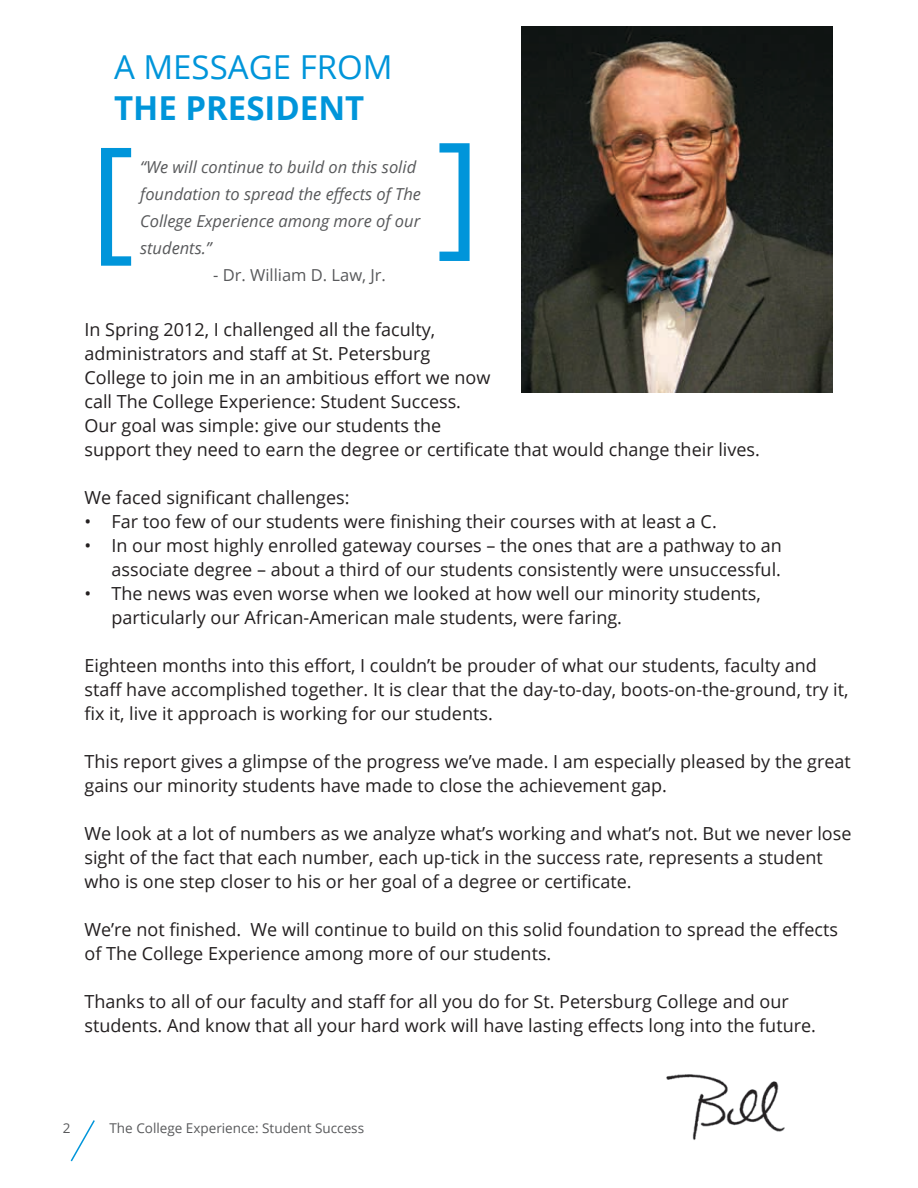
<style>
.page{position:relative;width:918px;height:1188px;background:#fff}
.page>*{position:absolute;margin:0;border:0;box-sizing:border-box;transform-origin:0 0}
.t1{font:135px "Open Sans";color:#0095da}
.t2{font:33px "Open Sans";color:#0095da}
.t3{font:700 33px "Open Sans";color:#0095da}
.t4{font:18px/24px "Open Sans";color:#231f20}
.t5{font:italic 16.5px/27px "Open Sans";color:#58595b}
.t6{font:16.5px "Open Sans";color:#58595b}
.t7{font:13.5px "Open Sans";color:#58595b}
</style>
<div class="page">
<svg style="left:70px;top:1120px;width:25px;height:42px"></svg>
<img style="left:666px;top:1074px;width:119px;height:66px">
<img style="left:521px;top:26px;width:312px;height:366px">
<h2 class="t2" style="left:114px;top:45px;width:280px">A MESSAGE FROM</h2>
<h2 class="t3" style="left:114px;top:84px;width:252px">THE PRESIDENT</h2>
<h1 class="t1" style="left:90px;top:103px;width:46px">[</h1>
<p class="t5" style="left:140px;top:153px;width:282px">“We will continue to build on this solid foundation to spread the effects of The<br>College Experience among more of our students.”</p>
<p class="t6" style="left:213px;top:264px;width:174px">- Dr. William D. Law, Jr.</p>
<p class="t4" style="left:84px;top:317px;width:677px">In Spring 2012, I challenged all the faculty,<br>administrators and staff at St. Petersburg<br>College to join me in an ambitious effort we now<br>call The College Experience: Student Success.<br>Our goal was simple: give our students the<br>support they need to earn the degree or certificate that would change their lives.</p>
<p class="t4" style="left:84px;top:485px;width:267px">We faced significant challenges:</p>
<p class="t4" style="left:84px;top:509px;width:634px">• Far too few of our students were finishing their courses with at least a C.</p>
<p class="t4" style="left:84px;top:533px;width:699px;text-align:right">• In our most highly enrolled gateway courses – the ones that are a pathway to an associate degree – about a third of our students consistently were unsuccessful.</p>
<p class="t4" style="left:111px;top:581px;width:651px;text-indent:-27px">• The news was even worse when we looked at how well our minority students, particularly our African-American male students, were faring.</p>
<p class="t4" style="left:84px;top:653px;width:766px">Eighteen months into this effort, I couldn’t be prouder of what our students, faculty and staff have accomplished together. It is clear that the day-to-day, boots-on-the-ground, try it, fix it, live it approach is working for our students.</p>
<p class="t4" style="left:84px;top:749px;width:768px">This report gives a glimpse of the progress we’ve made. I am especially pleased by the great gains our minority students have made to close the achievement gap.</p>
<p class="t4" style="left:84px;top:821px;width:769px">We look at a lot of numbers as we analyze what’s working and what’s not. But we never lose sight of the fact that each number, each up-tick in the success rate, represents a student who is one step closer to his or her goal of a degree or certificate.</p>
<p class="t4" style="left:84px;top:917px;width:755px">We’re not finished. We will continue to build on this solid foundation to spread the effects of The College Experience among more of our students.</p>
<p class="t4" style="left:84px;top:989px;width:733px">Thanks to all of our faculty and staff for all you do for St. Petersburg College and our students. And know that all your hard work will have lasting effects long into the future.</p>
<p class="t7" style="left:63px;top:1119px;width:9px">2</p>
<p class="t7" style="left:110px;top:1118px;width:256px">The College Experience: Student Success</p>
</div>
